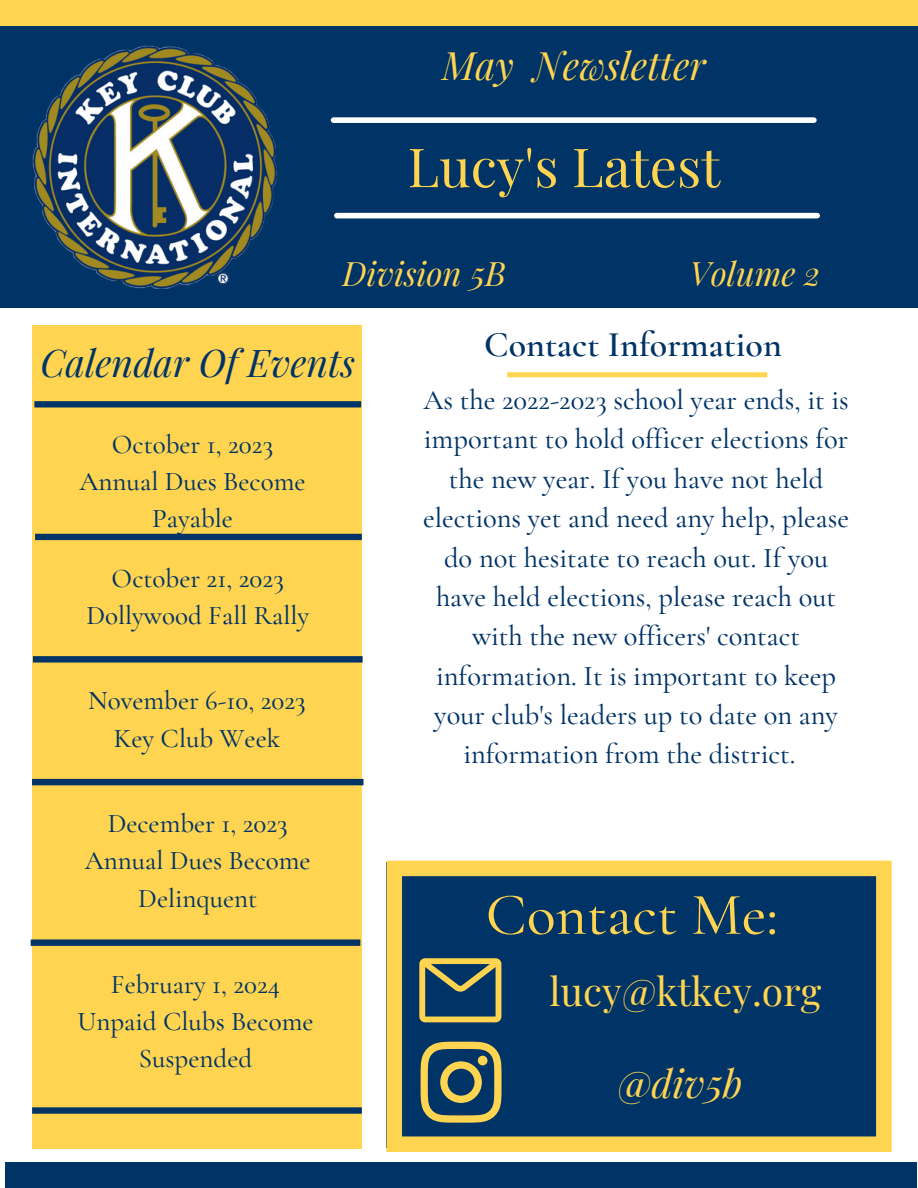
<style>
.page{position:relative;width:918px;height:1188px;background:#fff}
.page>*{position:absolute;margin:0;border:0;box-sizing:border-box;transform-origin:0 0}
.t1{font:500 60px "Cormorant Garamond";color:#fed450}
.t2{font:54px "Playfair Display";color:#fed450}
.t3{font:39px "Playfair Display";color:#fed450}
.t4{font:italic 39px "Playfair Display";color:#fed450}
.t5{font:italic 38.4px "Playfair Display";color:#fed450}
.t6{font:italic 37.5px "Playfair Display";color:#036}
.t7{font:600 36px "Cormorant Garamond";color:#036}
.t8{font:italic 33px "Playfair Display";color:#fed450}
.t9{font:500 28.5px/39.3px "Cormorant Garamond";color:#036;text-align:center}
.t10{font:500 27px/37.2px "Cormorant Garamond";color:#036;text-align:center}
</style>
<div class="page">
<div style="left:0;top:25px;width:918px;height:283px;background:#036"></div>
<div style="left:0;top:0;width:918px;height:26px;background:#fed450"></div>
<div style="left:5px;top:1162px;width:911px;height:26px;background:#036"></div>
<img style="left:32px;top:45px;width:245px;height:244px">
<div style="left:337px;top:213px;width:480px;height:5px;background:#fff"></div>
<div style="left:334px;top:117px;width:480px;height:6px;background:#fff"></div>
<div style="left:32px;top:326px;width:330px;height:823px;background:#fed450"></div>
<svg style="left:34px;top:401px;width:327px;height:7px;background:#174263"></svg>
<div style="left:35px;top:534px;width:327px;height:6px;background:#036"></div>
<div style="left:32px;top:779px;width:332px;height:6px;background:#036"></div>
<svg style="left:33px;top:656px;width:330px;height:7px;background:#154064"></svg>
<svg style="left:31px;top:939px;width:329px;height:7px;background:#154064"></svg>
<svg style="left:507px;top:372px;width:260px;height:5px"></svg>
<svg style="left:32px;top:1107px;width:330px;height:7px;background:#154063"></svg>
<div style="left:387px;top:861px;width:505px;height:291px;background:#fed450"></div>
<svg style="left:391px;top:863px;width:498px;height:286px;background:#224863"></svg>
<svg style="left:419px;top:958px;width:82px;height:64px;background:#5f6f5d"></svg>
<svg style="left:421px;top:1042px;width:81px;height:81px;background:#68755c"></svg>
<div style="left:478px;top:1056px;width:10px;height:9px;background:#fed450;border-radius:50%"></div>
<p class="t5" style="left:442px;top:39px;width:265px">May Newsletter</p>
<p class="t2" style="left:408px;top:129px;width:314px">Lucy's Latest</p>
<p class="t8" style="left:343px;top:250px;width:165px">Division 5B</p>
<p class="t8" style="left:690px;top:250px;width:132px">Volume 2</p>
<p class="t6" style="left:40px;top:336px;width:316px">Calendar Of Events</p>
<p class="t10" style="left:112px;top:426px;width:163px">October 1, 2023</p>
<p class="t10" style="left:80px;top:463px;width:227px">Annual Dues Become<br>Payable</p>
<p class="t10" style="left:112px;top:560px;width:174px">October 21, 2023</p>
<p class="t10" style="left:86px;top:597px;width:224px">Dollywood Fall Rally</p>
<p class="t10" style="left:88px;top:682px;width:219px">November 6-10, 2023</p>
<p class="t10" style="left:114px;top:719px;width:168px">Key Club Week</p>
<p class="t10" style="left:108px;top:805px;width:182px">December 1, 2023</p>
<p class="t10" style="left:85px;top:842px;width:227px">Annual Dues Become<br>Delinquent</p>
<p class="t10" style="left:111px;top:966px;width:171px">February 1, 2024</p>
<p class="t10" style="left:78px;top:1003px;width:237px">Unpaid Clubs Become<br>Suspended</p>
<p class="t7" style="left:484px;top:323px;width:299px">Contact Information</p>
<p class="t9" style="left:423px;top:380px;width:427px">As the 2022-2023 school year ends, it is important to hold officer elections for the new year. If you have not held elections yet and need any help, please do not hesitate to reach out. If you have held elections, please reach out with the new officers' contact information. It is important to keep your club's leaders up to date on any information from the district.</p>
<p class="t1" style="left:486px;top:878px;width:294px">Contact Me:</p>
<p class="t3" style="left:549px;top:964px;width:273px">lucy@ktkey.org</p>
<p class="t4" style="left:618px;top:1056px;width:126px">@div5b</p>
</div>
